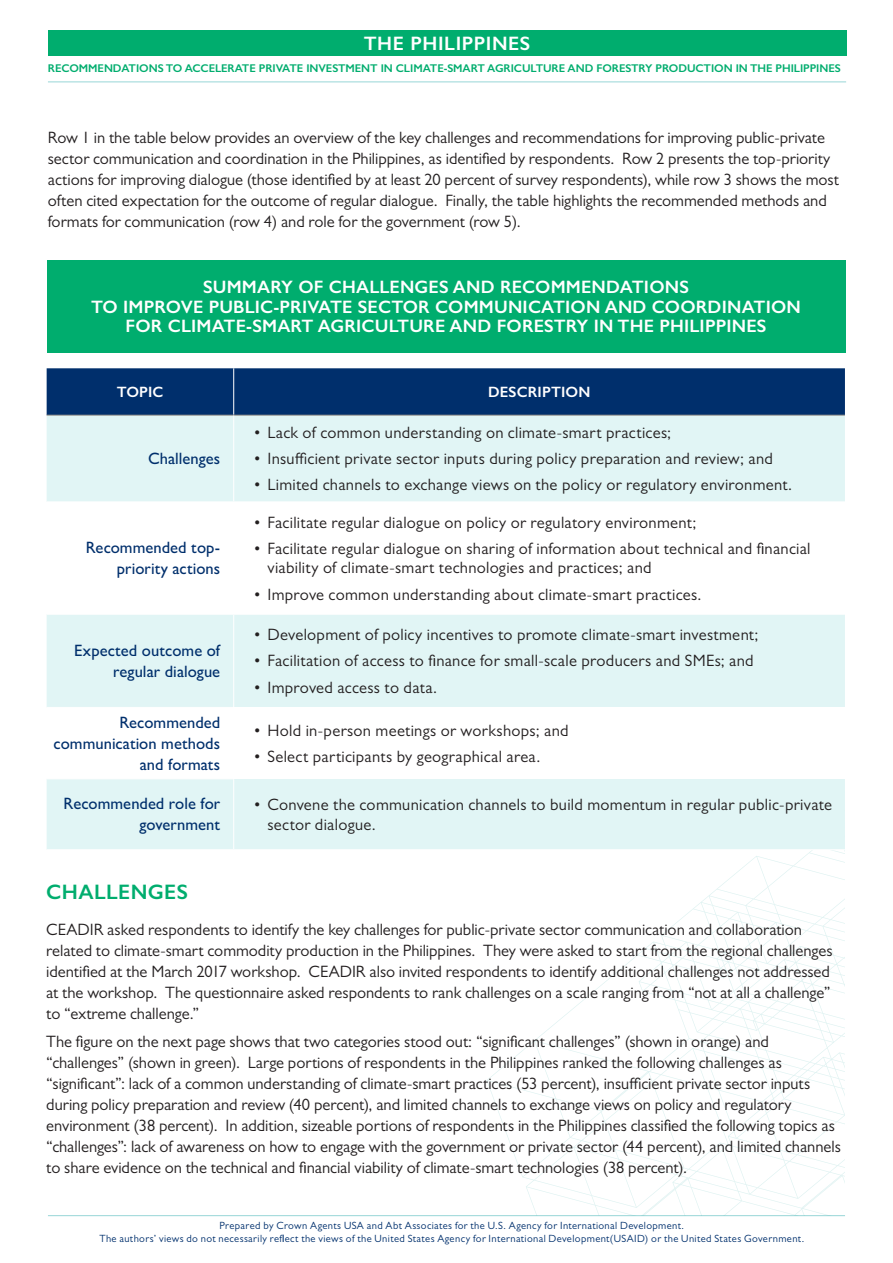
<style>
.page{position:relative;width:893px;height:1263px;background:#fff}
.page>*{position:absolute;margin:0;border:0;box-sizing:border-box;transform-origin:0 0}
.t1{font:600 21px "Gill Sans";letter-spacing:.02em;color:#00ad6e}
.t2{font:600 19.5px "Gill Sans";letter-spacing:.03em;color:#fff}
.t3{font:600 18px/19.5px "Gill Sans";letter-spacing:.01em;color:#fff;text-align:center}
.Answer{font:16.5px/21px "Gill Sans MT Std";color:#231f20}
.Answer-2{font:16.5px/19.5px "Gill Sans MT Std";letter-spacing:.02em;color:#231f20}
.Answer-3{font:500 16.5px/21px "Gill Sans MT Std";letter-spacing:.005em;color:#002f6c;text-align:right}
.t4{font:600 15px "Gill Sans";letter-spacing:.01em;color:#fff}
.t5{font:600 11.25px "Gill Sans";letter-spacing:-.005em;color:#00ad6e}
.t6{font:10.5px/12px "Gill Sans MT Std";letter-spacing:.035em;color:#00306d;text-align:center}
</style>
<div class="page">
<hr style="left:48px;top:82px;width:798px;height:1px;background:#98d6d7">
<div style="left:48px;top:30px;width:798px;height:26px;background:#00ad6e"></div>
<hr style="left:48px;top:1215px;width:797px;height:1px;background:#98d6d7">
<svg style="left:446px;top:850px;width:399px;height:366px"></svg>
<div style="left:47px;top:368px;width:798px;height:47px;background:#002f6c"></div>
<svg style="left:47px;top:416px;width:798px;height:433px;fill:#e1f5f5"></svg>
<div style="left:234px;top:707px;width:611px;height:72px;background:#fff"></div>
<hr style="left:233px;top:368px;width:1px;height:47px;background:#fff">
<hr style="left:47px;top:415px;width:187px;height:1px;background:#8c8986">
<hr style="left:234px;top:415px;width:611px;height:1px;background:#8c8986">
<hr style="left:233px;top:415px;width:1px;height:86px;background:#fff">
<hr style="left:47px;top:501px;width:187px;height:1px;background:#fff">
<hr style="left:234px;top:501px;width:611px;height:1px;background:#fff">
<hr style="left:233px;top:502px;width:1px;height:112px;background:#fff">
<hr style="left:47px;top:614px;width:187px;height:1px;background:#fff">
<hr style="left:234px;top:614px;width:611px;height:1px;background:#fff">
<hr style="left:233px;top:615px;width:1px;height:92px;background:#fff">
<hr style="left:47px;top:707px;width:187px;height:1px;background:#fff">
<hr style="left:47px;top:778px;width:187px;height:1px;background:#fff">
<hr style="left:233px;top:779px;width:1px;height:70px;background:#fff">
<div style="left:47px;top:260px;width:798px;height:92px;background:#00ad6e"></div>
<p class="t2" style="left:364px;top:32px;width:168px">THE PHILIPPINES</p>
<p class="t5" style="left:48px;top:62px;width:794px">RECOMMENDATIONS TO ACCELERATE PRIVATE INVESTMENT IN CLIMATE-SMART AGRICULTURE AND FORESTRY PRODUCTION IN THE PHILIPPINES</p>
<p class="Answer" style="left:48px;top:127px;width:792px">Row 1 in the table below provides an overview of the key challenges and recommendations for improving public-private sector communication and coordination in the Philippines, as identified by respondents. Row 2 presents the top-priority actions for improving dialogue (those identified by at least 20 percent of survey respondents), while row 3 shows the most often cited expectation for the outcome of regular dialogue. Finally, the table highlights the recommended methods and formats for communication (row 4) and role for the government (row 5).</p>
<p class="t3" style="left:91px;top:277px;width:711px">SUMMARY OF CHALLENGES AND RECOMMENDATIONS<br>TO IMPROVE PUBLIC-PRIVATE SECTOR COMMUNICATION AND COORDINATION<br>FOR CLIMATE-SMART AGRICULTURE AND FORESTRY IN THE PHILIPPINES</p>
<p class="t4" style="left:117px;top:383px;width:48px">TOPIC</p>
<p class="t4" style="left:488px;top:383px;width:104px">DESCRIPTION</p>
<p class="Answer-3" style="left:148px;top:448px;width:74px">Challenges</p>
<p class="Answer-3" style="left:86px;top:537px;width:136px">Recommended top&shy;priority actions</p>
<p class="Answer-3" style="left:74px;top:640px;width:148px">Expected outcome of regular dialogue</p>
<p class="Answer-2" style="left:254px;top:422px;width:419px">• Lack of common understanding on climate-smart practices;</p>
<p class="Answer-2" style="left:254px;top:449px;width:520px">• Insufficient private sector inputs during policy preparation and review; and</p>
<p class="Answer-2" style="left:254px;top:475px;width:540px">• Limited channels to exchange views on the policy or regulatory environment.</p>
<p class="Answer-2" style="left:254px;top:512px;width:444px">• Facilitate regular dialogue on policy or regulatory environment;</p>
<p class="Answer-2" style="left:267px;top:538px;width:545px;text-indent:-14px">• Facilitate regular dialogue on sharing of information about technical and financial viability of climate-smart technologies and practices; and</p>
<p class="Answer-2" style="left:254px;top:584px;width:449px">• Improve common understanding about climate-smart practices.</p>
<p class="Answer" style="left:254px;top:624px;width:506px">• Development of policy incentives to promote climate-smart investment;</p>
<p class="Answer-2" style="left:254px;top:651px;width:501px">• Facilitation of access to finance for small-scale producers and SMEs; and</p>
<p class="Answer" style="left:254px;top:676px;width:185px">• Improved access to data.</p>
<p class="Answer-3" style="left:54px;top:711px;width:168px">Recommended communication methods and formats</p>
<p class="Answer" style="left:254px;top:719px;width:316px">• Hold in-person meetings or workshops; and</p>
<p class="Answer-2" style="left:254px;top:746px;width:288px">• Select participants by geographical area.</p>
<p class="Answer-3" style="left:64px;top:793px;width:158px">Recommended role for government</p>
<p class="Answer-2" style="left:267px;top:795px;width:566px;text-indent:-14px">• Convene the communication channels to build momentum in regular public-private sector dialogue.</p>
<p class="t1" style="left:46px;top:879px;width:143px">CHALLENGES</p>
<p class="Answer" style="left:46px;top:919px;width:788px">CEADIR asked respondents to identify the key challenges for public-private sector communication and collaboration related to climate-smart commodity production in the Philippines. They were asked to start from the regional challenges identified at the March 2017 workshop. CEADIR also invited respondents to identify additional challenges not addressed at the workshop. The questionnaire asked respondents to rank challenges on a scale ranging from “not at all a challenge” to “extreme challenge.”</p>
<p class="Answer" style="left:46px;top:1030px;width:796px">The figure on the next page shows that two categories stood out: “significant challenges” (shown in orange) and “challenges” (shown in green). Large portions of respondents in the Philippines ranked the following challenges as “significant”: lack of a common understanding of climate-smart practices (53 percent), insufficient private sector inputs during policy preparation and review (40 percent), and limited channels to exchange views on policy and regulatory environment (38 percent). In addition, sizeable portions of respondents in the Philippines classified the following topics as “challenges”: lack of awareness on how to engage with the government or private sector (44 percent), and limited channels to share evidence on the technical and financial viability of climate-smart technologies (38 percent).</p>
<p class="t6" style="left:99px;top:1220px;width:706px">Prepared by Crown Agents USA and Abt Associates for the U.S. Agency for International Development.<br>The authors’ views do not necessarily reflect the views of the United States Agency for International Development(USAID) or the United States Government.</p>
</div>
